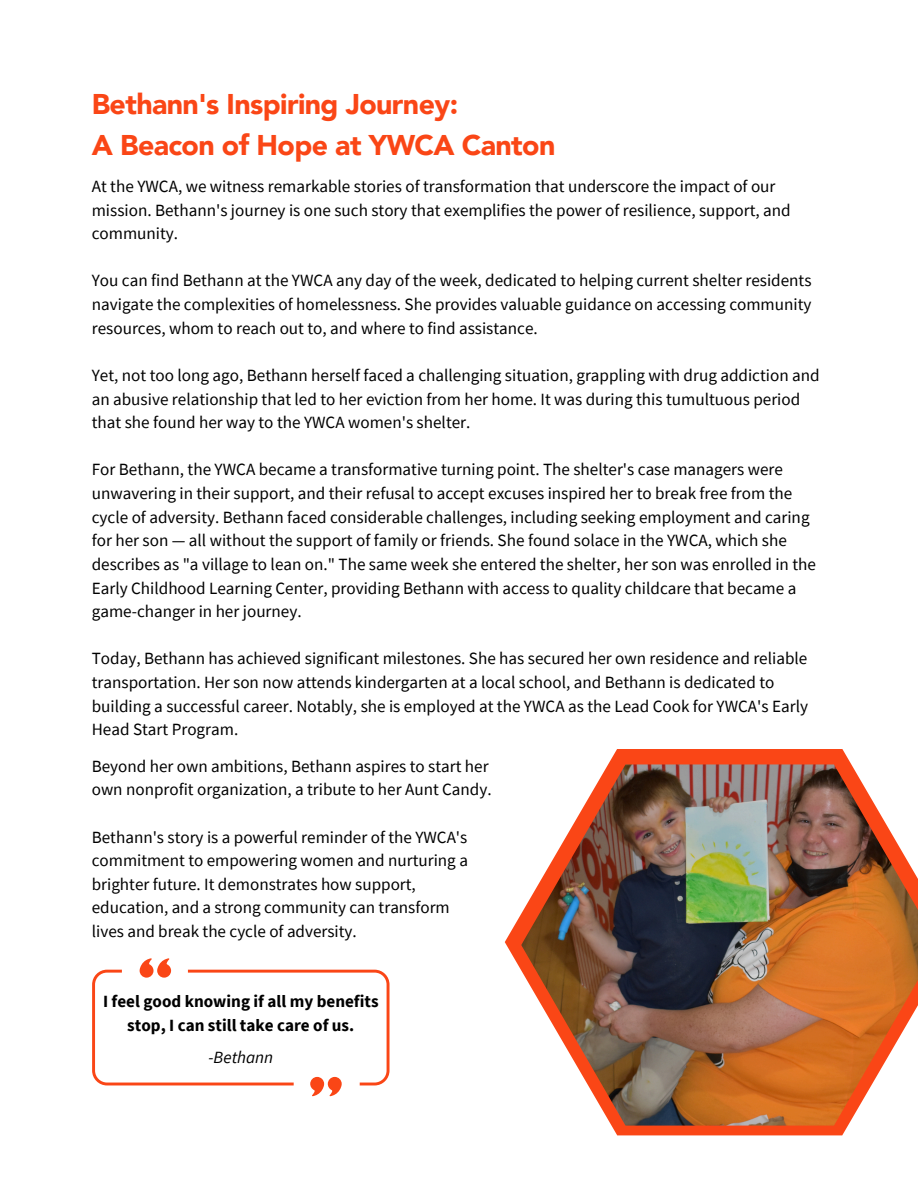
<style>
.page{position:relative;width:918px;height:1188px;background:#fff}
.page>*{position:absolute;margin:0;border:0;box-sizing:border-box;transform-origin:0 0}
.t1{font:900 28.5px/40.5px "Avenir LT Pro";letter-spacing:-.02em;color:#fa4616}
.t2{font:17.1px/23.7px "Source Sans Pro";color:#000}
.t3{font:700 17.1px/23.7px "Source Sans Pro";color:#000;text-align:center}
.t4{font:italic 17.1px "Source Sans Pro";color:#000}
</style>
<div class="page">
<svg style="left:505px;top:749px;width:346px;height:386px"></svg>
<img style="left:521px;top:764px;width:397px;height:362px">
<svg style="left:92px;top:958px;width:298px;height:138px"></svg>
<p class="t1" style="left:92px;top:87px;width:465px">Bethann's Inspiring Journey:<br>A Beacon of Hope at YWCA Canton</p>
<h1 class="t2" style="left:92px;top:174px;width:700px">At the YWCA, we witness remarkable stories of transformation that underscore the impact of our mission. Bethann's journey is one such story that exemplifies the power of resilience, support, and community.</h1>
<p class="t2" style="left:92px;top:269px;width:721px;text-align:justify">You can find Bethann at the YWCA any day of the week, dedicated to helping current shelter residents navigate the complexities of homelessness. She provides valuable guidance on accessing community resources, whom to reach out to, and where to find assistance.</p>
<p class="t2" style="left:92px;top:363px;width:729px">Yet, not too long ago, Bethann herself faced a challenging situation, grappling with drug addiction and an abusive relationship that led to her eviction from her home. It was during this tumultuous period that she found her way to the YWCA women's shelter.</p>
<p class="t2" style="left:92px;top:458px;width:726px">For Bethann, the YWCA became a transformative turning point. The shelter's case managers were unwavering in their support, and their refusal to accept excuses inspired her to break free from the cycle of adversity. Bethann faced considerable challenges, including seeking employment and caring for her son — all without the support of family or friends. She found solace in the YWCA, which she describes as "a village to lean on." The same week she entered the shelter, her son was enrolled in the Early Childhood Learning Center, providing Bethann with access to quality childcare that became a game-changer in her journey.</p>
<p class="t2" style="left:92px;top:647px;width:718px">Today, Bethann has achieved significant milestones. She has secured her own residence and reliable transportation. Her son now attends kindergarten at a local school, and Bethann is dedicated to building a successful career. Notably, she is employed at the YWCA as the Lead Cook for YWCA's Early Head Start Program.</p>
<p class="t2" style="left:92px;top:754px;width:401px">Beyond her own ambitions, Bethann aspires to start her own nonprofit organization, a tribute to her Aunt Candy.</p>
<p class="t2" style="left:92px;top:825px;width:378px">Bethann's story is a powerful reminder of the YWCA's commitment to empowering women and nurturing a brighter future. It demonstrates how support, education, and a strong community can transform</p>
<p class="t2" style="left:92px;top:919px;width:267px">lives and break the cycle of adversity.</p>
<h2 class="t3" style="left:103px;top:990px;width:277px">I feel good knowing if all my benefits stop, I can still take care of us.</h2>
<p class="t4" style="left:208px;top:1046px;width:66px">-Bethann</p>
</div>
